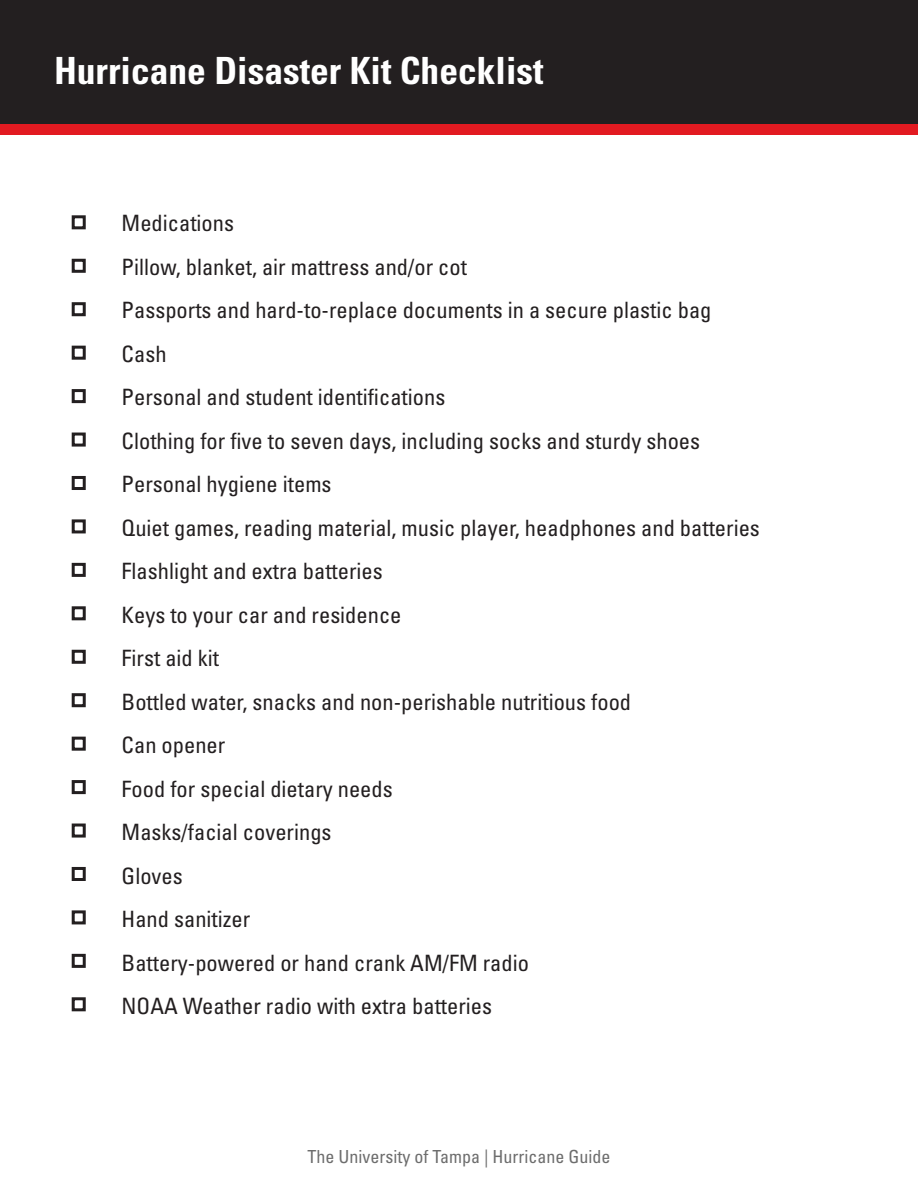
<style>
.page{position:relative;width:918px;height:1188px;background:#fff}
.page>*{position:absolute;margin:0;border:0;box-sizing:border-box;transform-origin:0 0}
.t1{font:700 condensed 37.5px "Univers";color:#fff}
.t2{font:condensed 22.5px "Univers";color:#231f20}
.t3{font:condensed 18px "Univers";color:#6d6d6d}
</style>
<div class="page">
<div style="left:0;top:0;width:918px;height:124px;background:#231f20"></div>
<div style="left:0;top:124px;width:918px;height:11px;background:#e21a21"></div>
<div style="left:72px;top:215px;width:14px;height:14px;border:3px solid #231f20"></div>
<div style="left:72px;top:259px;width:14px;height:14px;border:3px solid #231f20"></div>
<div style="left:72px;top:302px;width:14px;height:14px;border:3px solid #231f20"></div>
<div style="left:72px;top:346px;width:14px;height:14px;border:3px solid #231f20"></div>
<div style="left:72px;top:389px;width:14px;height:14px;border:3px solid #231f20"></div>
<div style="left:72px;top:433px;width:14px;height:14px;border:3px solid #231f20"></div>
<div style="left:72px;top:476px;width:14px;height:14px;border:3px solid #231f20"></div>
<div style="left:72px;top:519px;width:14px;height:14px;border:3px solid #231f20"></div>
<div style="left:72px;top:563px;width:14px;height:14px;border:3px solid #231f20"></div>
<div style="left:72px;top:606px;width:14px;height:14px;border:3px solid #231f20"></div>
<div style="left:72px;top:650px;width:14px;height:14px;border:3px solid #231f20"></div>
<div style="left:72px;top:693px;width:14px;height:14px;border:3px solid #231f20"></div>
<div style="left:72px;top:737px;width:14px;height:14px;border:3px solid #231f20"></div>
<div style="left:72px;top:780px;width:14px;height:14px;border:3px solid #231f20"></div>
<div style="left:72px;top:824px;width:14px;height:14px;border:3px solid #231f20"></div>
<div style="left:72px;top:867px;width:14px;height:14px;border:3px solid #231f20"></div>
<div style="left:72px;top:910px;width:14px;height:14px;border:3px solid #231f20"></div>
<div style="left:72px;top:954px;width:14px;height:14px;border:3px solid #231f20"></div>
<div style="left:72px;top:997px;width:14px;height:14px;border:3px solid #231f20"></div>
<h2 class="t1" style="left:54px;top:47px;width:491px">Hurricane Disaster Kit Checklist</h2>
<p class="t2" style="left:122px;top:209px;width:114px">Medications</p>
<p class="t2" style="left:122px;top:253px;width:347px">Pillow, blanket, air mattress and/or cot</p>
<p class="t2" style="left:122px;top:296px;width:591px">Passports and hard-to-replace documents in a secure plastic bag</p>
<p class="t2" style="left:122px;top:340px;width:46px">Cash</p>
<p class="t2" style="left:122px;top:383px;width:325px">Personal and student identifications</p>
<p class="t2" style="left:122px;top:427px;width:580px">Clothing for five to seven days, including socks and sturdy shoes</p>
<p class="t2" style="left:122px;top:470px;width:211px">Personal hygiene items</p>
<p class="t2" style="left:122px;top:514px;width:640px">Quiet games, reading material, music player, headphones and batteries</p>
<p class="t2" style="left:122px;top:557px;width:263px">Flashlight and extra batteries</p>
<p class="t2" style="left:122px;top:601px;width:281px">Keys to your car and residence</p>
<p class="t2" style="left:122px;top:644px;width:99px">First aid kit</p>
<p class="t2" style="left:122px;top:688px;width:511px">Bottled water, snacks and non-perishable nutritious food</p>
<p class="t2" style="left:122px;top:731px;width:105px">Can opener</p>
<p class="t2" style="left:122px;top:775px;width:273px">Food for special dietary needs</p>
<p class="t2" style="left:122px;top:818px;width:211px">Masks/facial coverings</p>
<p class="t2" style="left:122px;top:862px;width:63px">Gloves</p>
<p class="t2" style="left:122px;top:905px;width:130px">Hand sanitizer</p>
<p class="t2" style="left:122px;top:949px;width:409px">Battery-powered or hand crank AM/FM radio</p>
<p class="t2" style="left:122px;top:992px;width:372px">NOAA Weather radio with extra batteries</p>
<p class="t3" style="left:308px;top:1146px;width:304px">The University of Tampa | Hurricane Guide</p>
</div>
